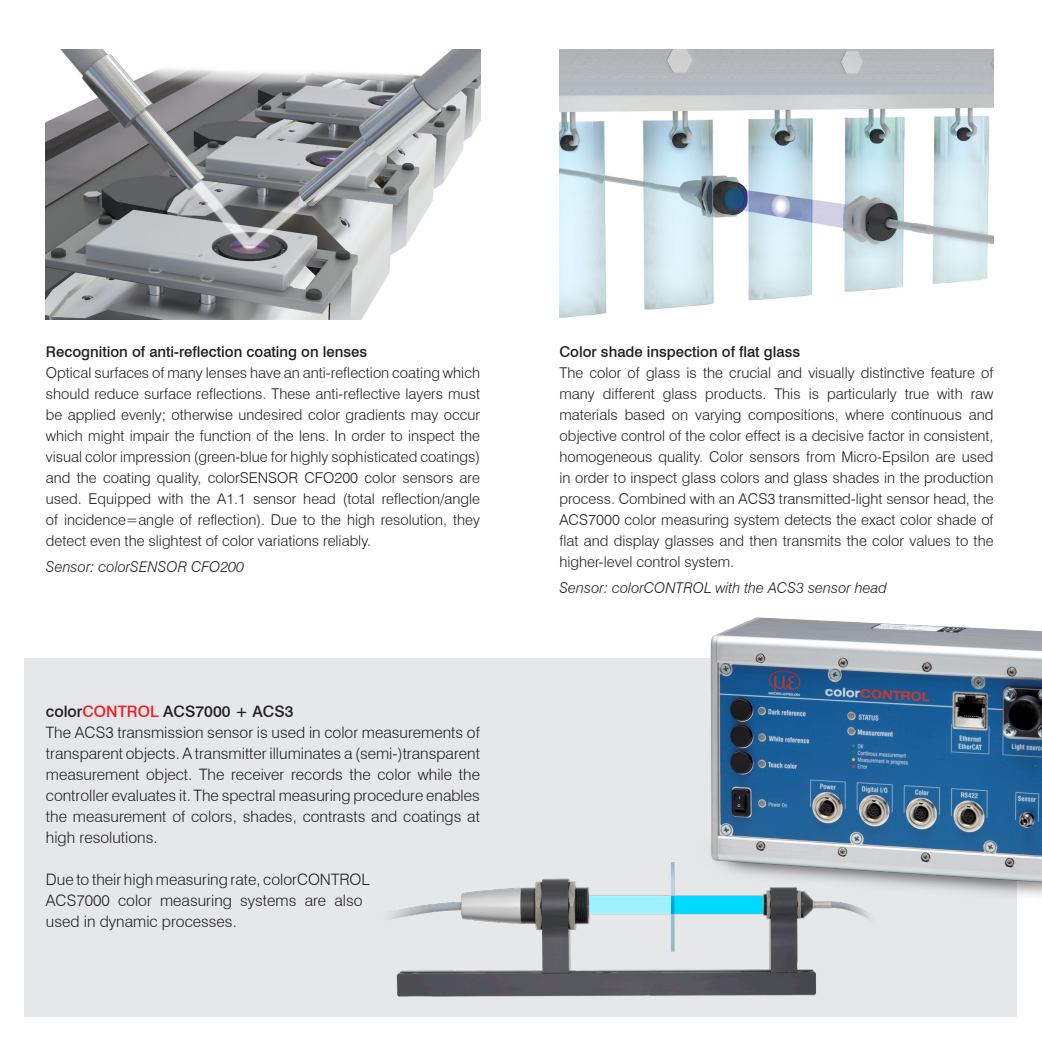
<style>
.page{position:relative;width:1042px;height:1042px;background:#fff}
.page>*{position:absolute;margin:0;border:0;box-sizing:border-box;transform-origin:0 0}
.t1{font:300 15.75px/21px "Swiss 721 BT";color:#231f20}
.t2{font:300 14.88px/21px "Swiss 721 BT";color:#231f20;text-align:justify}
.t3{font:500 14.88px "Swiss 721 BT";color:#231f20}
.t4{font:italic 300 14.88px "Swiss 721 BT";color:#231f20}
.s1{font-weight:500}
.s2{font-weight:500;color:#ee1d23}
</style>
<div class="page">
<img style="left:46px;top:50px;width:434px;height:269px">
<img style="left:559px;top:50px;width:434px;height:268px">
<div style="left:25px;top:659px;width:992px;height:358px;background:#e6e7e9"></div>
<img style="left:635px;top:617px;width:407px;height:279px">
<img style="left:389px;top:838px;width:496px;height:159px">
<p class="t3" style="left:46px;top:343px;width:323px">Recognition of anti-reflection coating on lenses</p>
<p class="t2" style="left:46px;top:362px;width:436px">Optical surfaces of many lenses have an anti-reflection coating which should reduce surface reflections. These anti-reflective layers must be applied evenly; otherwise undesired color gradients may occur which might impair the function of the lens. In order to inspect the visual color impression (green-blue for highly sophisticated coatings) and the coating quality, colorSENSOR CFO200 color sensors are used. Equipped with the A1.1 sensor head (total reflection/angle of incidence=angle of reflection). Due to the high resolution, they detect even the slightest of color variations reliably.</p>
<p class="t4" style="left:46px;top:558px;width:200px">Sensor: colorSENSOR CFO200</p>
<p class="t1" style="left:46px;top:700px;width:436px"><span class="s1">color</span><span class="s2">CONTROL</span> <span class="s1">ACS7000 + ACS3<br></span>The ACS3 transmission sensor is used in color measurements of transparent objects. A transmitter illuminates a (semi-)transparent measurement object. The receiver records the color while the controller evaluates it. The spectral measuring procedure enables the measurement of colors, shades, contrasts and coatings at high resolutions.</p>
<p class="t1" style="left:46px;top:868px;width:325px">Due to their high measuring rate, colorCONTROL<br>ACS7000 color measuring systems are also used in dynamic processes.</p>
<p class="t3" style="left:559px;top:343px;width:242px">Color shade inspection of flat glass</p>
<p class="t2" style="left:559px;top:362px;width:436px">The color of glass is the crucial and visually distinctive feature of many different glass products. This is particularly true with raw materials based on varying compositions, where continuous and objective control of the color effect is a decisive factor in consistent, homogeneous quality. Color sensors from Micro-Epsilon are used in order to inspect glass colors and glass shades in the production process. Combined with an ACS3 transmitted-light sensor head, the ACS7000 color measuring system detects the exact color shade of flat and display glasses and then transmits the color values to the higher-level control system.</p>
<p class="t4" style="left:559px;top:579px;width:329px">Sensor: colorCONTROL with the ACS3 sensor head</p>
</div>
